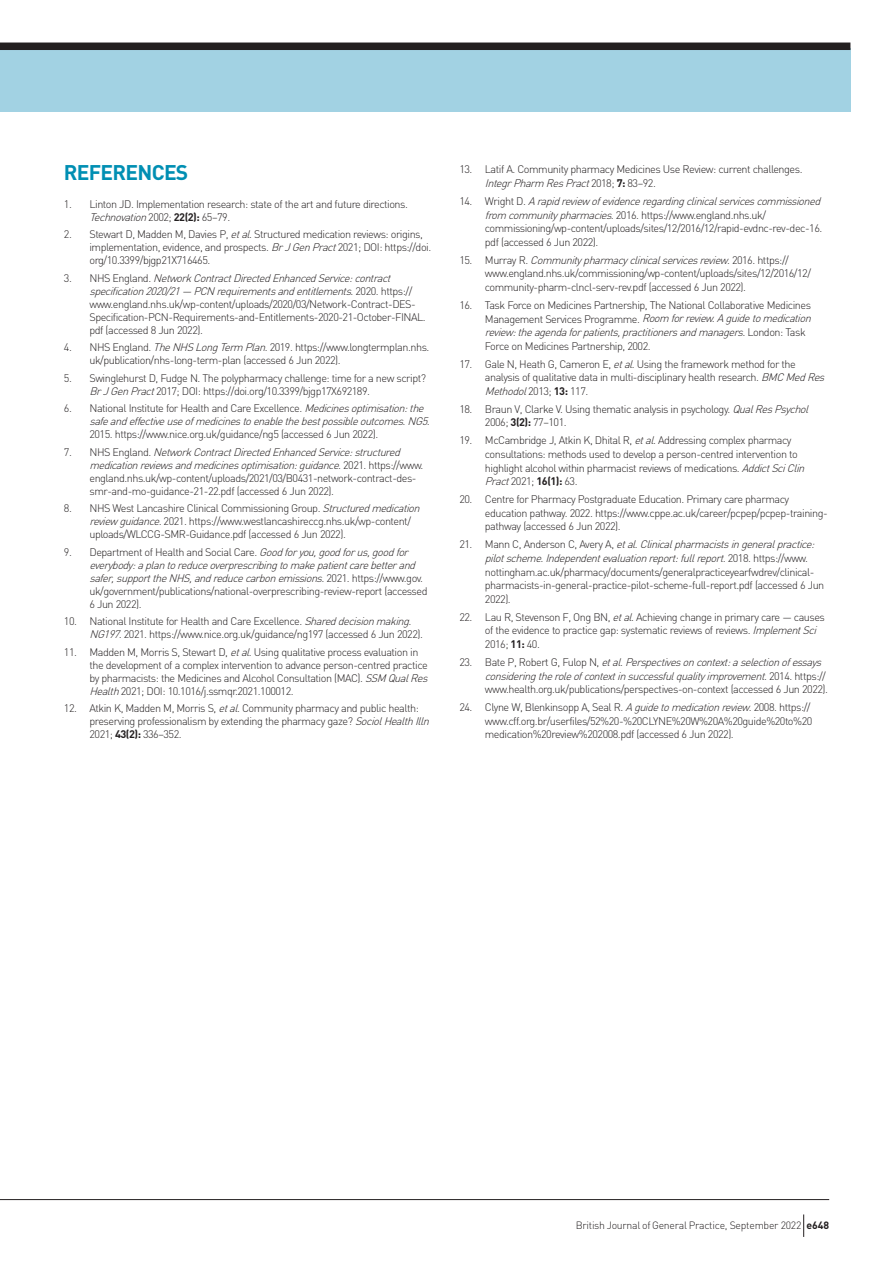
<style>
.page{position:relative;width:893px;height:1263px;background:#fff}
.page>*{position:absolute;margin:0;border:0;box-sizing:border-box;transform-origin:0 0}
.t1{font:700 21px "DIN";letter-spacing:-.035em;color:#008fb3}
.t2{font:300 10.8px/13.6px "DIN";letter-spacing:-.045em;color:#231f20}
.t3{font:italic 300 10.8px/13px "DIN";color:#231f20}
.t4{font:300 10.5px "DIN";letter-spacing:-.025em;color:#231f20}
.s1{font-style:italic}
.s2{font-weight:700}
.s3{font-style:normal}
</style>
<div class="page">
<div style="left:0;top:48px;width:850px;height:64px;background:#a2d2e3"></div>
<div style="left:0;top:43px;width:850px;height:7px;background:#231f20"></div>
<hr style="left:0;top:1199px;width:829px;height:1px;background:#231f20">
<svg style="left:803px;top:1214px;width:1px;height:23px"></svg>
<h1 class="t1" style="left:64px;top:159px;width:126px">REFERENCES</h1>
<p class="t2" style="left:89px;top:197px;width:320px;line-height:13px;text-indent:-26px">1. Linton JD. Implementation research: state of the art and future directions.<br><span class="s1">Technovation</span>2002; <span class="s2">22(2):</span> 65–79.</p>
<p class="t2" style="left:89px;top:228px;width:343px;line-height:13px;text-indent:-26px">2. Stewart D, Madden M, Davies P, <span class="s1">etal</span>. Structured medication reviews: origins, implementation, evidence, and prospects. <span class="s1">BrJGenPract</span>2021; DOI: https://doi. org/10.3399/bjgp21X716465.</p>
<p class="t2" style="left:89px;top:271px;width:338px;line-height:13px;text-indent:-26px">3 . N H S E n g l a n d . <span class="s1">NetworkContractDirectedEnhancedService:contract specification2020/21— PCN requirementsandentitlements</span>. 2 0 2 0 . h t t p s : // www.england.nhs.uk/wp-content/uploads/2020/03/Network-Contract-DES-Specification-PCN-Requirements-and-Entitlements-2020-21-October-FINAL. pdf (accessed 8 Jun 2022).</p>
<p class="t2" style="left:89px;top:341px;width:341px;line-height:13px;text-indent:-26px">4. NHS England. <span class="s1">TheNHSLongTerm Plan</span>. 2019. https://www.longtermplan.nhs. uk/publication/nhs-long-term-plan (accessed 6 Jun 2022).</p>
<p class="t2" style="left:89px;top:371px;width:338px;line-height:13px;text-indent:-26px">5. Swinglehurst D, Fudge N. The polypharmacy challenge: time for a new script?<br><span class="s1">BrJGenPract</span>2017; DOI: https://doi.org/10.3399/bjgp17X692189.</p>
<p class="t3" style="left:89px;top:402px;width:345px;text-indent:-26px"><span class="s3">6. National Institute for Health and Care Excellence.</span> Medicinesoptimisation:the safeandeffectiveuseofmedicinestoenablethebestpossibleoutcomes.NG5.</p>
<p class="t2" style="left:64px;top:426px;width:341px;line-height:17.2px;text-align:center">2015. https://www.nice.org.uk/guidance/ng5 (accessed 6 Jun 2022).<br>7 . N H S E n g l a n d . <span class="s1">NetworkContractDirectedEnhancedService:structured</span></p>
<p class="t2" style="left:89px;top:458px;width:335px;line-height:13px"><span class="s1">medicationreviewsandmedicinesoptimisation:guidance.</span>2 0 2 1 . h t t p s : //www . england.nhs.uk/wp-content/uploads/2021/03/B0431-network-contract-des&shy;smr-and-mo-guidance-21-22.pdf (accessed 6 Jun 2022).</p>
<p class="t2" style="left:89px;top:502px;width:335px;line-height:13px;text-indent:-26px">8. NHS West Lancashire Clinical Commissioning Group. <span class="s1">Structuredmedication reviewguidance.</span>2021. https://www.westlancashireccg.nhs.uk/wp-content/ uploads/WLCCG-SMR-Guidance.pdf (accessed 6 Jun 2022).</p>
<p class="t2" style="left:89px;top:545px;width:340px;line-height:13px;text-indent:-26px">9. Department of Health and Social Care. <span class="s1">Goodforyou,goodforus,goodfor everybody:aplantoreduceoverprescribingtomakepatientcarebetterand safer,supporttheNHS,andreducecarbonemissions.</span>2 0 2 1 . h t t p s : //www. g o v. uk/government/publications/national-overprescribing-review-report (accessed 6 Jun 2022).</p>
<p class="t2" style="left:89px;top:615px;width:335px;line-height:13px;text-indent:-26px">10. National Institute for Health and Care Excellence. <span class="s1">Shareddecisionmaking.<br>NG197.</span>2021. https://www.nice.org.uk/guidance/ng197 (accessed 6 Jun 2022).</p>
<p class="t2" style="left:89px;top:645px;width:343px;line-height:13px;text-indent:-26px">11. Madden M, Morris S, Stewart D, <span class="s1">etal</span>. Using qualitative process evaluation in the development of a complex intervention to advance person-centred practice by pharmacists: the Medicines and Alcohol Consultation (MAC). <span class="s1">SSM QualRes Health</span>2021; DOI: 10.1016/j.ssmqr.2021.100012.</p>
<p class="t2" style="left:89px;top:702px;width:344px;line-height:13px;text-indent:-26px">12. Atkin K, Madden M, Morris S, <span class="s1">etal</span>. Community pharmacy and public health: preserving professionalism by extending the pharmacy gaze? <span class="s1">SociolHealthIlln<br></span>2021; <span class="s2">43(2):</span> 336–352.</p>
<p class="t2" style="left:485px;top:163px;width:319px;text-indent:-26px">13. Latif A. Community pharmacy Medicines Use Review: current challenges.<br><span class="s1">IntegrPharm ResPract</span>2 0 1 8 ; <span class="s2">7 :</span> 8 3 – 9 2 .</p>
<p class="t2" style="left:485px;top:194px;width:340px;text-indent:-26px">1 4 . W r i g h t D . <span class="s1">Arapidreviewofevidenceregardingclinicalservicescommissioned from communitypharmacies.</span>2016. https://www.england.nhs.uk/ commissioning/wp-content/uploads/sites/12/2016/12/rapid-evdnc-rev-dec-16. pdf (accessed 6 Jun 2022).</p>
<p class="t2" style="left:485px;top:253px;width:328px;text-indent:-26px">1 5 . M u r ra y R . <span class="s1">Communitypharmacyclinicalservicesreview</span>. 2 0 1 6 . h t t p s : // www.england.nhs.uk/commissioning/wp-content/uploads/sites/12/2016/12/ community-pharm-clncl-serv-rev.pdf (accessed 6 Jun 2022).</p>
<p class="t2" style="left:485px;top:298px;width:331px;text-indent:-26px">16. Task Force on Medicines Partnership, The National Collaborative Medicines M a n a g e m e n t S e rv i c e s P ro g ra m m e . <span class="s1">Room forreview.Aguidetomedication review:theagendaforpatients,practitionersandmanagers.</span>L o n d o n : Ta s k Force on Medicines Partnership, 2002.</p>
<p class="t2" style="left:485px;top:357px;width:344px;text-indent:-26px">17. Gale N, Heath G, Cameron E, <span class="s1">etal</span>. Using the framework method for the analysis of qualitative data in multi-disciplinary health research. <span class="s1">BMCMedRes<br>Methodol</span>2013; <span class="s2">13:</span> 117.</p>
<p class="t2" style="left:485px;top:402px;width:328px;text-indent:-26px">18. Braun V, Clarke V. Using thematic analysis in psychology. <span class="s1">QualResPsychol<br></span>2006; <span class="s2">3(2):</span> 77–101.</p>
<p class="t2" style="left:485px;top:433px;width:324px;text-indent:-26px">19. McCambridge J, Atkin K, Dhital R, <span class="s1">etal</span>. Addressing complex pharmacy consultations: methods used to develop a person-centred intervention to highlight alcohol within pharmacist reviews of medications. <span class="s1">AddictSciClin Pract</span>2021; <span class="s2">16(1):</span> 63.</p>
<p class="t2" style="left:485px;top:492px;width:344px;text-indent:-26px">20. Centre for Pharmacy Postgraduate Education. Primary care pharmacy education pathway. 2022. https://www.cppe.ac.uk/career/pcpep/pcpep-training&shy;pathway (accessed 6 Jun 2022).</p>
<p class="t2" style="left:485px;top:537px;width:341px;text-indent:-26px">2 1 . M a n n C , A n d e rs o n C , Av e ry A , <span class="s1">etal</span>. <span class="s1">Clinicalpharmacistsingeneralpractice: pilotscheme.Independentevaluationreport:fullreport.</span>2 0 1 8 . h t t p s : //www . nottingham.ac.uk/pharmacy/documents/generalpracticeyearfwdrev/clinical&shy;pharmacists-in-general-practice-pilot-scheme-full-report.pdf (accessed 6 Jun 2022).</p>
<p class="t2" style="left:485px;top:610px;width:341px;text-indent:-26px">22. Lau R, Stevenson F, Ong BN, <span class="s1">etal</span>. Achieving change in primary care — causes of the evidence to practice gap: systematic reviews of reviews. <span class="s1">ImplementSci<br></span>2016; <span class="s2">11:</span> 40.</p>
<p class="t2" style="left:485px;top:655px;width:345px;text-indent:-26px">2 3 . B a t e P , R o b e r t G , F u l o p N , <span class="s1">etal</span>. <span class="s1">Perspectivesoncontext:aselectionofessays consideringtheroleofcontextinsuccessfulqualityimprovement</span>. 2 0 1 4 . h t t p s : // www.health.org.uk/publications/perspectives-on-context (accessed 6 Jun 2022).</p>
<p class="t2" style="left:485px;top:700px;width:329px;text-indent:-26px">24. Clyne W, Blenkinsopp A, Seal R. <span class="s1">Aguidetomedicationreview</span>. 2008. https:// www.cff.org.br/userfiles/52%20-%20CLYNE%20W%20A%20guide%20to%20 medication%20review%202008.pdf (accessed 6 Jun 2022).</p>
<p class="t4" style="left:576px;top:1219px;width:255px">British Journal of General Practice, September 2022 <span class="s2">e648</span></p>
</div>
